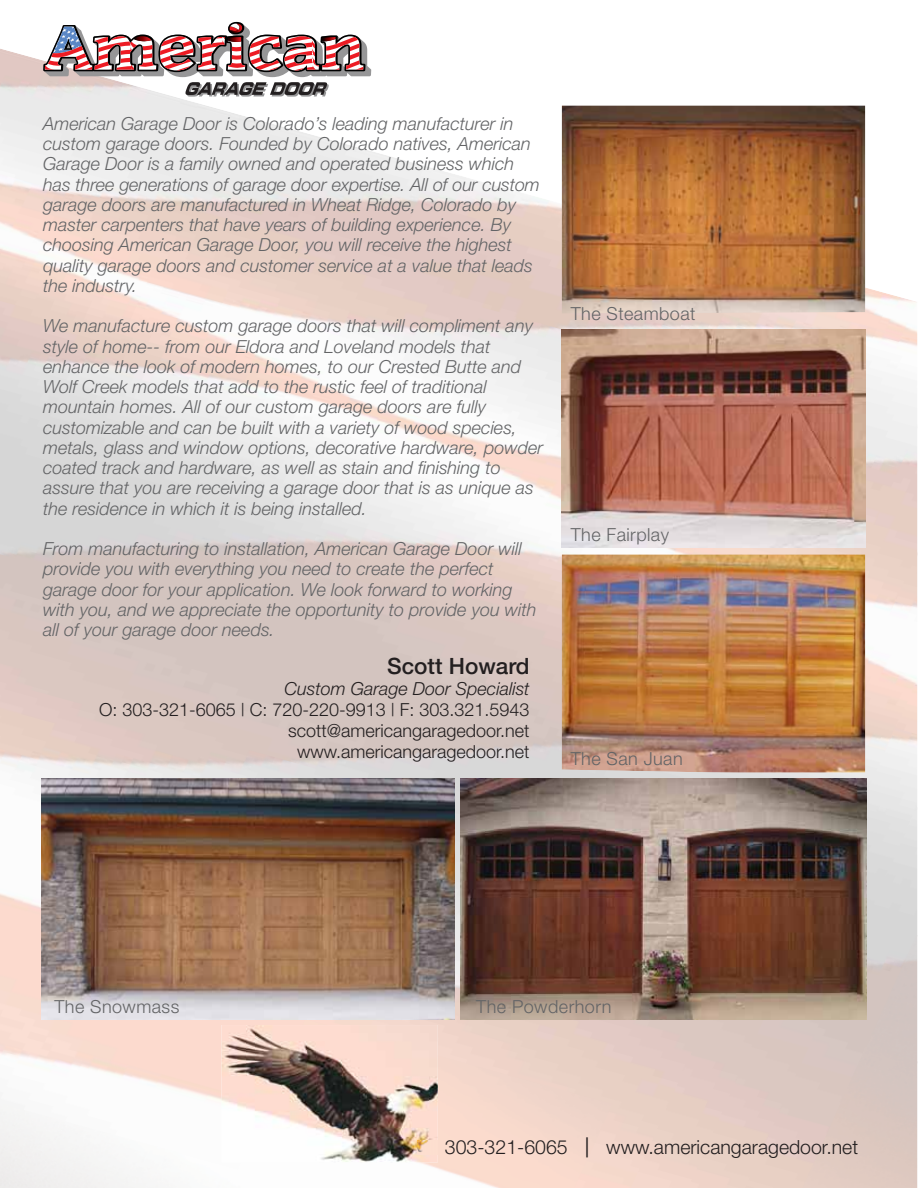
<style>
.page{position:relative;width:918px;height:1188px;background:#fff}
.page>*{position:absolute;margin:0;border:0;box-sizing:border-box;transform-origin:0 0}
.t1{font:500 22.5px "Helvetica Neue";color:#231f20}
.t2{font:300 19.5px "Helvetica Neue";color:#231f20}
.t3{font:italic 300 18px/20.2px "Helvetica Neue";color:#636466}
.t4{font:300 18px/21px "Helvetica Neue";color:#231f20;text-align:right}
.t5{font:300 18px "Helvetica Neue";letter-spacing:.025em;color:#636466}
.t6{font:italic 300 18px "Helvetica Neue";color:#231f20}
.s1{font-size:27px}
</style>
<div class="page">
<img style="left:0;top:301px;width:867px;height:342px">
<img style="left:679px;top:643px;width:238px;height:545px">
<img style="left:0;top:427px;width:816px;height:128px">
<img style="left:0;top:554px;width:765px;height:224px">
<img style="left:730px;top:807px;width:187px;height:381px">
<img style="left:0;top:681px;width:714px;height:127px">
<img style="left:798px;top:935px;width:119px;height:253px">
<img style="left:0;top:808px;width:663px;height:297px">
<div style="left:859px;top:1061px;width:58px;height:127px;background:#dac6c0"></div>
<img style="left:0;top:935px;width:302px;height:170px">
<img style="left:302px;top:1020px;width:26px;height:5px">
<img style="left:438px;top:1047px;width:174px;height:141px">
<img style="left:417px;top:1160px;width:43px;height:28px">
<div style="left:0;top:1099px;width:188px;height:89px;background:#f6f6f6"></div>
<img style="left:171px;top:1155px;width:17px;height:33px">
<div style="left:438px;top:1141px;width:141px;height:14px;background:#fbdbcd"></div>
<img style="left:221px;top:1025px;width:217px;height:137px">
<img style="left:562px;top:106px;width:303px;height:208px">
<img style="left:562px;top:329px;width:303px;height:218px">
<img style="left:562px;top:555px;width:303px;height:217px">
<img style="left:41px;top:778px;width:413px;height:242px">
<img style="left:461px;top:778px;width:405px;height:241px">
<svg style="left:43px;top:22px;width:328px;height:75px"></svg>
<p class="t3" style="left:43px;top:115px;width:498px">American Garage Door is Colorado’s leading manufacturer in custom garage doors. Founded by Colorado natives, American Garage Door is a family owned and operated business which has three generations of garage door expertise. All of our custom garage doors are manufactured in Wheat Ridge, Colorado by master carpenters that have years of building experience. By choosing American Garage Door, you will receive the highest quality garage doors and customer service at a value that leads the industry.</p>
<p class="t3" style="left:43px;top:318px;width:501px">We manufacture custom garage doors that will compliment any style of home-- from our Eldora and Loveland models that enhance the look of modern homes, to our Crested Butte and Wolf Creek models that add to the rustic feel of traditional mountain homes. All of our custom garage doors are fully customizable and can be built with a variety of wood species, metals, glass and window options, decorative hardware, powder coated track and hardware, as well as stain and finishing to assure that you are receiving a garage door that is as unique as the residence in which it is being installed.</p>
<p class="t3" style="left:43px;top:540px;width:495px">From manufacturing to installation, American Garage Door will provide you with everything you need to create the perfect garage door for your application. We look forward to working with you, and we appreciate the opportunity to provide you with all of your garage door needs.</p>
<p class="t1" style="left:387px;top:658px;width:144px">Scott Howard</p>
<p class="t6" style="left:285px;top:682px;width:247px">Custom Garage Door Specialist</p>
<p class="t4" style="left:99px;top:701px;width:432px">O: 303-321-6065 | C: 720-220-9913 | F: 303.321.5943 scott@americangaragedoor.net www.americangaragedoor.net</p>
<p class="t5" style="left:571px;top:307px;width:126px">The Steamboat</p>
<p class="t5" style="left:571px;top:528px;width:100px">The Fairplay</p>
<p class="t5" style="left:571px;top:752px;width:113px">The San Juan</p>
<p class="t5" style="left:54px;top:1001px;width:126px">The Snowmass</p>
<p class="t5" style="left:476px;top:1001px;width:137px">The Powderhorn</p>
<p class="t2" style="left:445px;top:1141px;width:147px">303-321-6065 <span class="s1">|</span></p>
<p class="t2" style="left:606px;top:1141px;width:253px">www.americangaragedoor.net</p>
</div>
